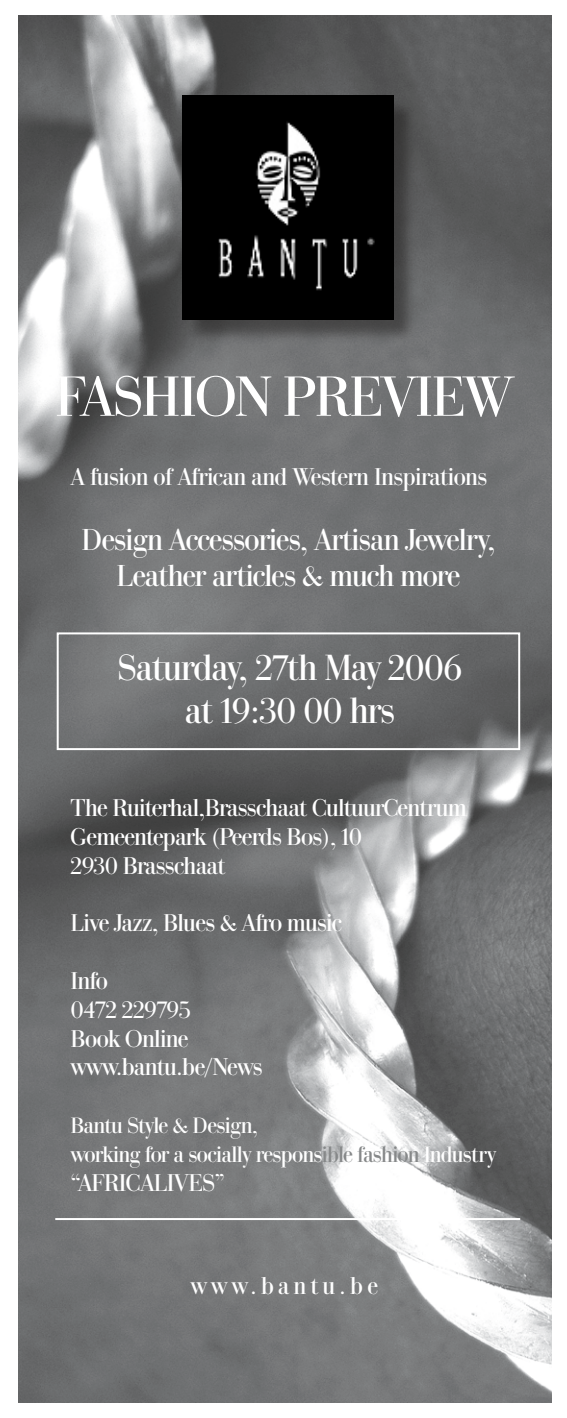
<style>
.page{position:relative;width:567px;height:1418px;background:#fff}
.page>*{position:absolute;margin:0;border:0;box-sizing:border-box;transform-origin:0 0}
.t1{font:56px "Detroit Bodoni";color:#fff}
.t2{font:36px/43.2px "Detroit Bodoni";color:#fff;text-align:center}
.t3{font:30px/36px "Detroit Bodoni";color:#fff;text-align:center}
.t4{font:24px/28.8px "Detroit Bodoni";color:#fff}
.t5{font:24px "Detroit Bodoni";letter-spacing:.2em;color:#fff}
.t6{font:22px/28.8px "Detroit Bodoni";color:#fff}
.s1{color:#868889}
</style>
<div class="page">
<img style="left:18px;top:16px;width:533px;height:1386px">
<div style="left:57px;top:632px;width:463px;height:118px;border:2px solid #fff"></div>
<hr style="left:55px;top:1217px;width:465px;height:2px;background:#fff">
<div style="left:185px;top:97px;width:235px;height:248px;background:#1a1817;opacity:.5"></div>
<img style="left:183px;top:95px;width:210px;height:224px">
<h1 class="t1" style="left:56px;top:364px;width:458px">FASHION PREVIEW</h1>
<p class="t4" style="left:71px;top:462px;width:418px">A fusion of African and Western Inspirations</p>
<p class="t3" style="left:82px;top:521px;width:415px">Design Accessories, Artisan Jewelry,<br>Leather articles &amp; much more</p>
<h2 class="t2" style="left:118px;top:646px;width:346px">Saturday, 27th May 2006 at 19:30 00 hrs</h2>
<p class="t4" style="left:71px;top:793px;width:397px">The Ruiterhal,Brasschaat CultuurCentrum<br>Gemeentepark (Peerds Bos), 10<br>2930 Brasschaat</p>
<p class="t4" style="left:71px;top:908px;width:272px">Live Jazz, Blues &amp; Afro music</p>
<p class="t4" style="left:71px;top:966px;width:193px">Info<br>0472 229795<br>Book Online www.bantu.be/News</p>
<p class="t6" style="left:71px;top:1111px;width:426px">Bantu Style &amp; Design,<br>working for a socially respons<span class="s1">ible fashion</span> Industry</p>
<p class="t4" style="left:71px;top:1168px;width:155px">“AFRICALIVES”</p>
<p class="t5" style="left:191px;top:1271px;width:188px">www.bantu.be</p>
</div>
